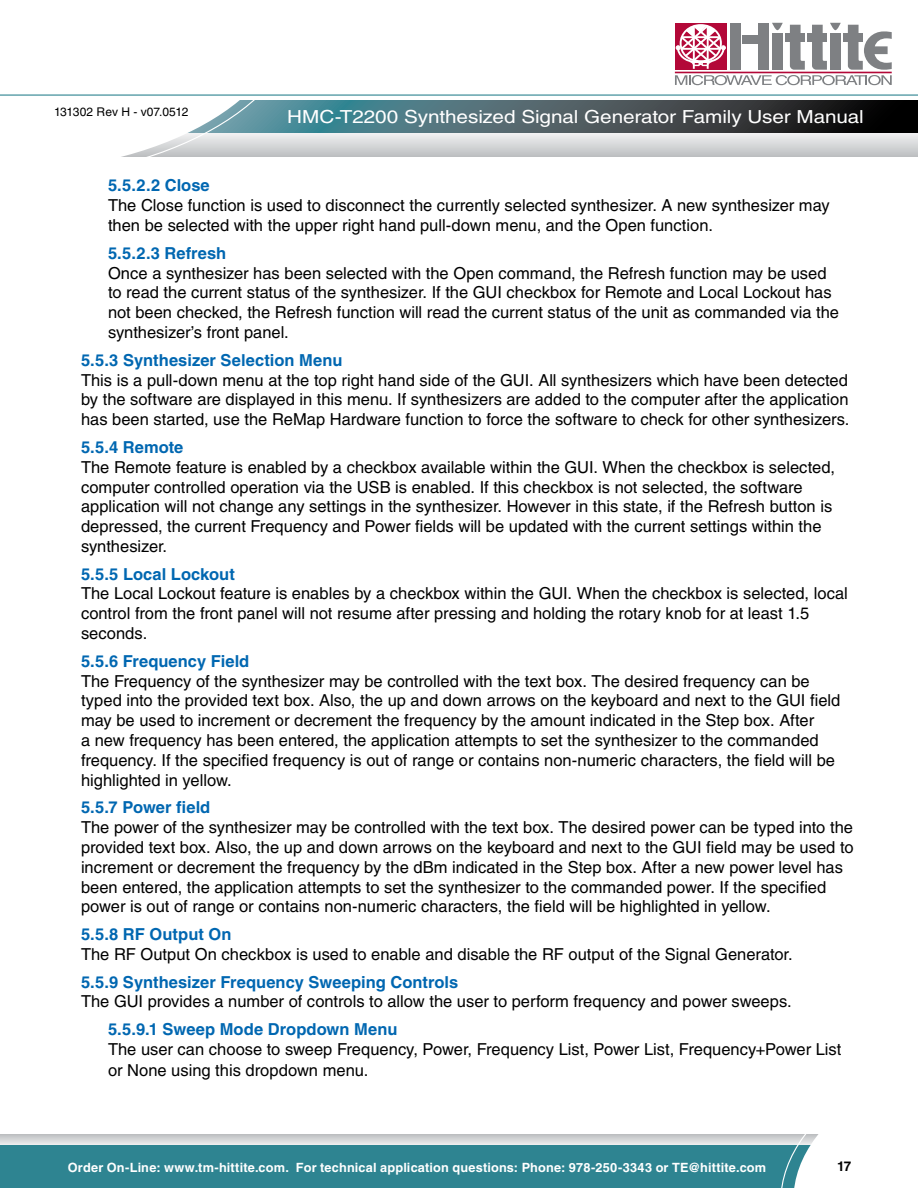
<style>
.page{position:relative;width:918px;height:1188px;background:#fff}
.page>*{position:absolute;margin:0;border:0;box-sizing:border-box;transform-origin:0 0}
.t1{font:18px "Helvetica LT Std";letter-spacing:-.005em;color:#fff;scale:1.15 1}
.t2{font:16.5px/19.8px "Helvetica LT Std";color:#000}
.t3{font:700 16.5px "Helvetica LT Std";letter-spacing:.005em;color:#0067b1}
.t4{font:700 13.5px "Helvetica LT Std";color:#000}
.t5{font:700 12.75px "Helvetica LT Std";letter-spacing:.01em;color:#fff}
.t6{font:12px "Helvetica LT Std";letter-spacing:-.005em;color:#000}
</style>
<div class="page">
<svg style="left:302px;top:100px;width:616px;height:56px;background:#d1d3d4"></svg>
<svg style="left:0;top:1134px;width:780px;height:12px;background:#c6ced1"></svg>
<svg style="left:302px;top:101px;width:616px;height:32px;background:#3b4f54"></svg>
<div style="left:0;top:1146px;width:918px;height:42px;background:#2e8491"></div>
<svg style="left:121px;top:100px;width:181px;height:57px"></svg>
<svg style="left:780px;top:1134px;width:138px;height:54px"></svg>
<hr style="left:0;top:94px;width:918px;height:2px;background:#2e8491">
<svg style="left:675px;top:23px;width:217px;height:62px"></svg>
<div style="left:844px;top:33px;width:19px;height:9px;background:#7e8083"></div>
<p class="t6" style="left:54px;top:105px;width:136px">131302 Rev H - v07.0512</p>
<p class="t1" style="left:287px;top:106px;width:503px">HMC-T2200 Synthesized Signal Generator Family User Manual</p>
<p class="t3" style="left:108px;top:176px;width:103px">5.5.2.2 Close</p>
<p class="t2" style="left:108px;top:196px;width:723px">The Close function is used to disconnect the currently selected synthesizer. A new synthesizer may then be selected with the upper right hand pull-down menu, and the Open function.</p>
<p class="t3" style="left:108px;top:243px;width:120px">5.5.2.3 Refresh</p>
<p class="t2" style="left:108px;top:263px;width:733px">Once a synthesizer has been selected with the Open command, the Refresh function may be used to read the current status of the synthesizer. If the GUI checkbox for Remote and Local Lockout has not been checked, the Refresh function will read the current status of the unit as commanded via the synthesizer’s front panel.</p>
<p class="t3" style="left:81px;top:350px;width:263px">5.5.3 Synthesizer Selection Menu</p>
<p class="t2" style="left:81px;top:370px;width:770px;text-align:justify">This is a pull-down menu at the top right hand side of the GUI. All synthesizers which have been detected by the software are displayed in this menu. If synthesizers are added to the computer after the application has been started, use the ReMap Hardware function to force the software to check for other synthesizers.</p>
<p class="t3" style="left:81px;top:437px;width:104px">5.5.4 Remote</p>
<p class="t2" style="left:81px;top:457px;width:756px">The Remote feature is enabled by a checkbox available within the GUI. When the checkbox is selected, computer controlled operation via the USB is enabled. If this checkbox is not selected, the software application will not change any settings in the synthesizer. However in this state, if the Refresh button is depressed, the current Frequency and Power fields will be updated with the current settings within the synthesizer.</p>
<p class="t3" style="left:81px;top:564px;width:155px">5.5.5 Local Lockout</p>
<p class="t2" style="left:81px;top:584px;width:768px">The Local Lockout feature is enables by a checkbox within the GUI. When the checkbox is selected, local control from the front panel will not resume after pressing and holding the rotary knob for at least 1.5 seconds.</p>
<p class="t3" style="left:81px;top:651px;width:170px">5.5.6 Frequency Field</p>
<p class="t2" style="left:81px;top:671px;width:761px">The Frequency of the synthesizer may be controlled with the text box. The desired frequency can be typed into the provided text box. Also, the up and down arrows on the keyboard and next to the GUI field may be used to increment or decrement the frequency by the amount indicated in the Step box. After<br>a new frequency has been entered, the application attempts to set the synthesizer to the commanded frequency. If the specified frequency is out of range or contains non-numeric characters, the field will be highlighted in yellow.</p>
<p class="t3" style="left:81px;top:798px;width:131px">5.5.7 Power field</p>
<p class="t2" style="left:81px;top:817px;width:774px">The power of the synthesizer may be controlled with the text box. The desired power can be typed into the provided text box. Also, the up and down arrows on the keyboard and next to the GUI field may be used to increment or decrement the frequency by the dBm indicated in the Step box. After a new power level has been entered, the application attempts to set the synthesizer to the commanded power. If the specified power is out of range or contains non-numeric characters, the field will be highlighted in yellow.</p>
<p class="t3" style="left:81px;top:924px;width:152px">5.5.8 RF Output On</p>
<p class="t2" style="left:81px;top:944px;width:713px">The RF Output On checkbox is used to enable and disable the RF output of the Signal Generator.</p>
<p class="t3" style="left:81px;top:972px;width:379px">5.5.9 Synthesizer Frequency Sweeping Controls</p>
<p class="t2" style="left:81px;top:992px;width:712px">The GUI provides a number of controls to allow the user to perform frequency and power sweeps.</p>
<p class="t3" style="left:108px;top:1019px;width:291px">5.5.9.1 Sweep Mode Dropdown Menu</p>
<p class="t2" style="left:108px;top:1039px;width:735px;line-height:21px">The user can choose to sweep Frequency, Power, Frequency List, Power List, Frequency+Power List or None using this dropdown menu.</p>
<p class="t5" style="left:68px;top:1159px;width:700px">Order On-Line: www.tm-hittite.com. For technical application questions: Phone: 978-250-3343 or TE@hittite.com</p>
<p class="t4" style="left:837px;top:1158px;width:16px">17</p>
</div>
